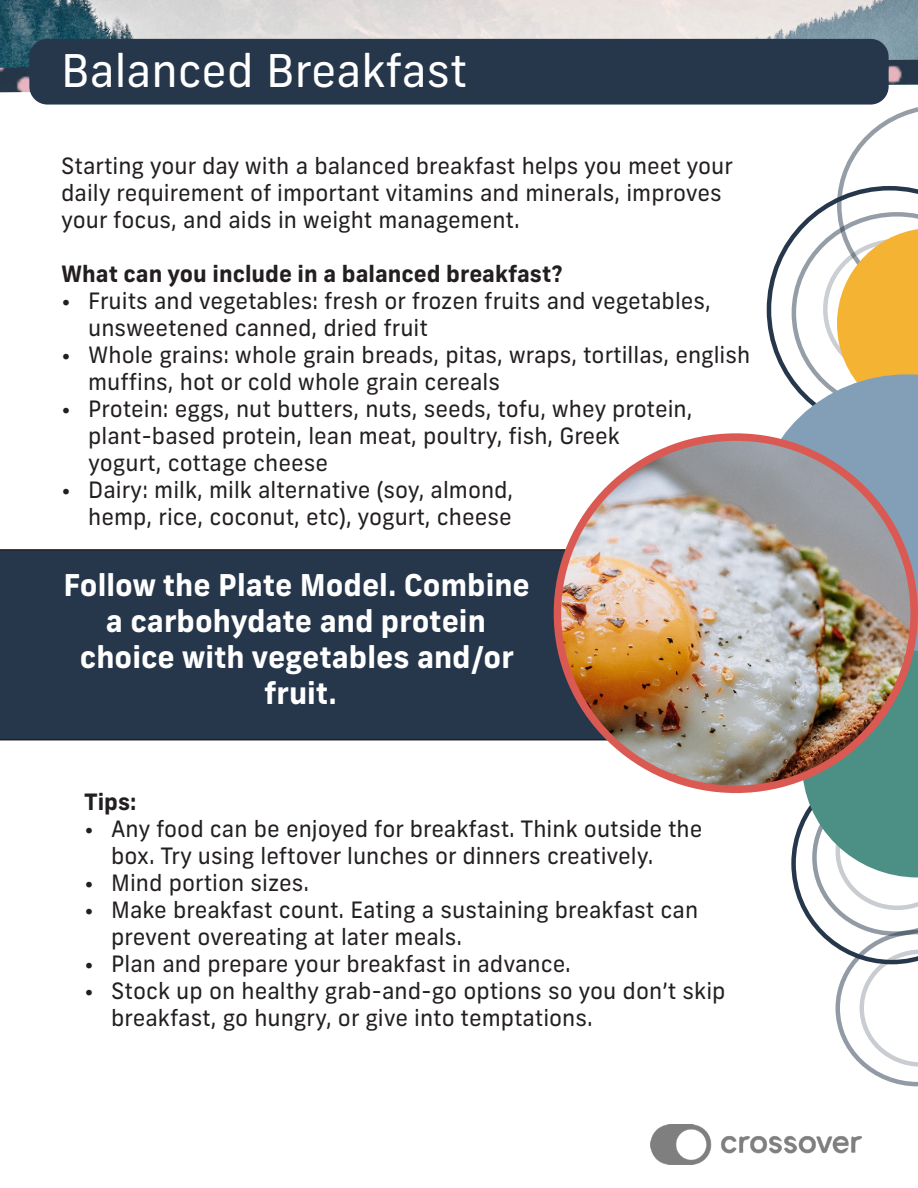
<style>
.page{position:relative;width:918px;height:1188px;background:#fff}
.page>*{position:absolute;margin:0;border:0;box-sizing:border-box;transform-origin:0 0}
.t1{font:45px "Frank New";color:#fff}
.t2{font:700 30px/36px "Frank New";color:#fff;text-align:center}
.t3{font:22.5px/27px "Frank New";color:#231f20}
.t4{font:700 22.5px "Frank New";color:#231f20}
</style>
<div class="page">
<img style="left:0;top:0;width:918px;height:60px">
<div style="left:0;top:549px;width:557px;height:191px;background:#26374b"></div>
<svg style="left:767px;top:107px;width:151px;height:267px"></svg>
<svg style="left:759px;top:374px;width:159px;height:277px;fill:#829fb7"></svg>
<img style="left:557px;top:437px;width:357px;height:352px">
<div style="left:554px;top:433px;width:364px;height:360px;border:8px solid #da5a53;border-radius:50%"></div>
<img style="left:0;top:60px;width:918px;height:32px">
<div style="left:29px;top:39px;width:860px;height:66px;background:#26374b;border-radius:18px"></div>
<img style="left:651px;top:1124px;width:210px;height:41px">
<img style="left:791px;top:651px;width:127px;height:435px">
<p class="t1" style="left:61px;top:42px;width:407px">Balanced Breakfast</p>
<p class="t3" style="left:61px;top:152px;width:673px">Starting your day with a balanced breakfast helps you meet your daily requirement of important vitamins and minerals, improves your focus, and aids in weight management.</p>
<p class="t4" style="left:61px;top:259px;width:503px">What can you include in a balanced breakfast?</p>
<p class="t3" style="left:88px;top:287px;width:624px;text-indent:-27px">• Fruits and vegetables: fresh or frozen fruits and vegetables, unsweetened canned, dried fruit</p>
<p class="t3" style="left:88px;top:341px;width:664px;text-indent:-27px">• Whole grains: whole grain breads, pitas, wraps, tortillas, english muffins, hot or cold whole grain cereals</p>
<p class="t3" style="left:88px;top:395px;width:606px;text-indent:-27px">• Protein: eggs, nut butters, nuts, seeds, tofu, whey protein, plant-based protein, lean meat, poultry, fish, Greek yogurt, cottage cheese</p>
<p class="t3" style="left:61px;top:476px;width:454px;text-align:right">• Dairy: milk, milk alternative (soy, almond, hemp, rice, coconut, etc), yogurt, cheese</p>
<p class="t2" style="left:63px;top:567px;width:468px">Follow the Plate Model. Combine a carbohydate and protein choice with vegetables and/or fruit.</p>
<p class="t4" style="left:84px;top:787px;width:54px">Tips:</p>
<p class="t3" style="left:111px;top:815px;width:593px;text-indent:-27px">• Any food can be enjoyed for breakfast. Think outside the box. Try using leftover lunches or dinners creatively.</p>
<p class="t3" style="left:84px;top:869px;width:226px">• Mind portion sizes.</p>
<p class="t3" style="left:111px;top:896px;width:588px;text-indent:-27px">• Make breakfast count. Eating a sustaining breakfast can prevent overeating at later meals.</p>
<p class="t3" style="left:84px;top:950px;width:488px">• Plan and prepare your breakfast in advance.</p>
<p class="t3" style="left:111px;top:977px;width:616px;text-indent:-27px">• Stock up on healthy grab-and-go options so you don’t skip breakfast, go hungry, or give into temptations.</p>
</div>
